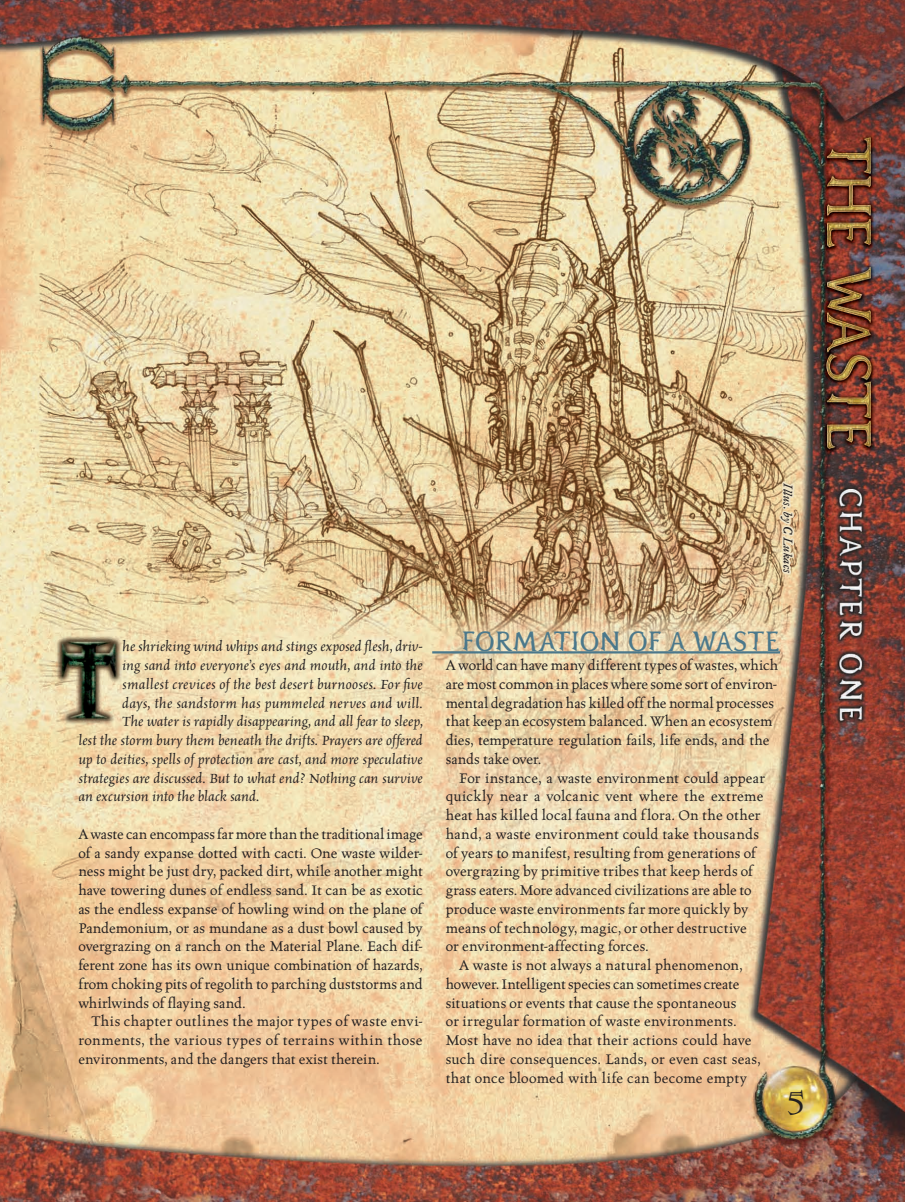
<style>
.page{position:relative;width:905px;height:1202px;background:#fff}
.page>*{position:absolute;margin:0;border:0;box-sizing:border-box;transform-origin:0 0}
.t1{font:33.75px "Alchemy Gold A24";color:#231f20}
.t2{font:27px "Pterra dactyl";letter-spacing:-.015em;color:#4b788b}
.t3{font:500 15.75px/18.8px "Celestia Antiqua";letter-spacing:.005em;color:#231f20}
.t4{font:italic 500 15.75px "Celestia Antiqua";letter-spacing:.005em;color:#231f20}
.t5{font:italic 13.5px "FR Fell Type";letter-spacing:-.015em;color:#231f20}
</style>
<div class="page">
<img style="left:0;top:0;width:905px;height:1202px">
<hr style="left:432px;top:651px;width:348px;height:2px;background:#4b788b">
<p class="t5" style="left:792px;top:483px;width:92px;rotate:90deg">Illus. by C Lukacs</p>
<p class="t4" style="left:122px;top:640px;width:302px">he shrieking wind whips and stings exposed flesh, driv-</p>
<p class="t4" style="left:122px;top:658px;width:302px">ing sand into everyone’s eyes and mouth, and into the</p>
<p class="t4" style="left:122px;top:677px;width:302px">smallest crevices of the best desert burnooses. For five</p>
<p class="t4" style="left:122px;top:696px;width:302px">days, the sandstorm has pummeled nerves and will.</p>
<p class="t4" style="left:122px;top:715px;width:302px">The water is rapidly disappearing, and all fear to sleep,</p>
<p class="t4" style="left:78px;top:733px;width:346px">lest the storm bury them beneath the drifts. Prayers are offered</p>
<p class="t4" style="left:78px;top:752px;width:346px">up to deities, spells of protection are cast, and more speculative</p>
<p class="t4" style="left:78px;top:771px;width:346px">strategies are discussed. But to what end? Nothing can survive</p>
<p class="t4" style="left:78px;top:790px;width:182px">an excursion into the black sand.</p>
<p class="t3" style="left:78px;top:825px;width:346px;text-align:justify">A waste can encompass far more than the traditional image of a sandy expanse dotted with cacti. One waste wilder&shy;ness might be just dry, packed dirt, while another might have towering dunes of endless sand. It can be as exotic as the endless expanse of howling wind on the plane of Pandemonium, or as mundane as a dust bowl caused by overgrazing on a ranch on the Material Plane. Each dif&shy;ferent zone has its own unique combination of hazards, from choking pits of regolith to parching duststorms and whirlwinds of flaying sand.</p>
<p class="t3" style="left:78px;top:1012px;width:346px;text-align:justify;text-indent:13px">This chapter outlines the major types of waste envi&shy;ronments, the various types of terrains within those environments, and the dangers that exist therein.</p>
<h2 class="t2" style="left:461px;top:632px;width:320px">FORMATION OF A WASTE</h2>
<p class="t3" style="left:446px;top:656px;width:334px">A world can have many different types of wastes, which are most common in places where some sort of environ&shy;mental degradation has killed off the normal processes that keep an ecosystem balanced. When an ecosystem dies, temperature regulation fails, life ends, and the sands take over.</p>
<p class="t3" style="left:446px;top:769px;width:321px;text-indent:13px">For instance, a waste environment could appear quickly near a volcanic vent where the extreme heat has killed local fauna and flora. On the other hand, a waste environment could take thousands of years to manifest, resulting from generations of overgrazing by primitive tribes that keep herds of grass eaters. More advanced civilizations are able to produce waste environments far more quickly by means of technology, magic, or other destructive<br>or environment-affecting forces.</p>
<p class="t3" style="left:446px;top:956px;width:316px;text-indent:13px">A waste is not always a natural phenomenon, however. Intelligent species can sometimes create situations or events that cause the spontaneous<br>or irregular formation of waste environments.<br>Most have no idea that their actions could have such dire consequences. Lands, or even cast seas, that once bloomed with life can become empty</p>
<h1 class="t1" style="left:785px;top:1081px;width:22px">5</h1>
</div>
